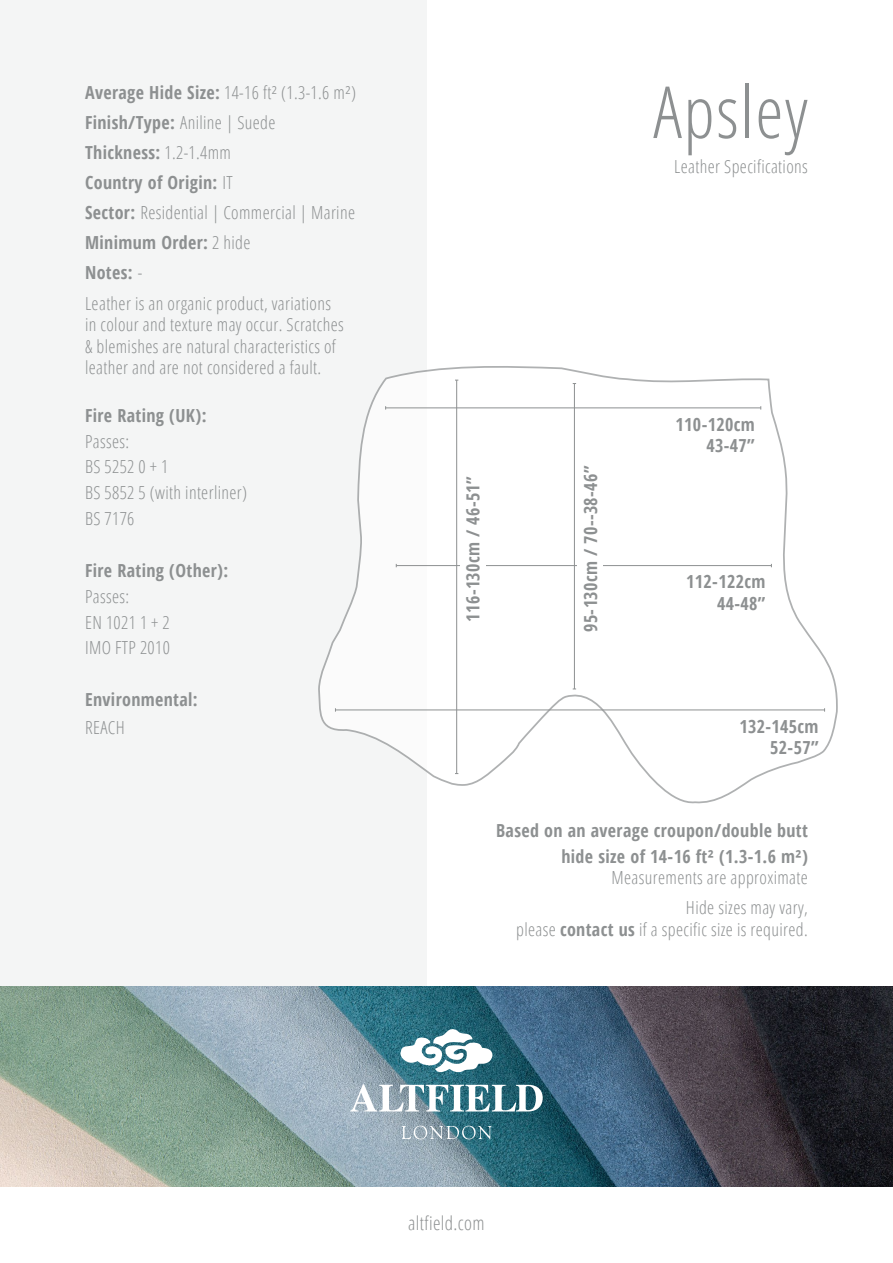
<style>
.page{position:relative;width:893px;height:1263px;background:#fff}
.page>*{position:absolute;margin:0;border:0;box-sizing:border-box;transform-origin:0 0}
.t1{font:300 condensed 72px "Open Sans";letter-spacing:.02em;color:#8d9091}
.t2{font:300 condensed 19.05px "Open Sans";letter-spacing:.02em;color:#8d9091}
.t3{font:300 condensed 18px/30.2px "Open Sans";letter-spacing:.02em;color:#8d9091}
.t4{font:700 condensed 18px/21.6px "Open Sans";letter-spacing:.02em;color:#8d9091;text-align:right}
.s1{font-weight:700}
</style>
<div class="page">
<div style="left:0;top:0;width:427px;height:986px;background:#f4f5f5"></div>
<img style="left:0;top:986px;width:893px;height:200px">
<svg style="left:400px;top:1029px;width:92px;height:47px"></svg>
<svg style="left:350px;top:1084px;width:193px;height:27px"></svg>
<svg style="left:402px;top:1126px;width:89px;height:13px"></svg>
<svg style="left:318px;top:366px;width:520px;height:438px"></svg>
<hr style="left:574px;top:383px;width:1px;height:306px;background:#8d9091">
<hr style="left:386px;top:407px;width:375px;height:1px;background:#8d9091">
<hr style="left:335px;top:709px;width:490px;height:1px;background:#8d9091">
<hr style="left:396px;top:565px;width:375px;height:1px;background:#8d9091">
<hr style="left:456px;top:380px;width:1px;height:393px;background:#8d9091">
<div style="left:460px;top:459px;width:25px;height:180px;background:#fff"></div>
<div style="left:578px;top:459px;width:25px;height:180px;background:#fff"></div>
<h1 class="t1" style="left:653px;top:63px;width:156px">Apsley</h1>
<p class="t3" style="left:674px;top:150px;width:135px">Leather Specifications</p>
<p class="t3" style="left:85px;top:77px;width:273px"><span class="s1">Average Hide Size:</span> 14-16 ft² (1.3-1.6 m²)<br><span class="s1">Finish/Type:</span> Aniline | Suede<br><span class="s1">Thickness:</span> 1.2-1.4mm<br><span class="s1">Country of Origin:</span> IT<br><span class="s1">Sector:</span> Residential | Commercial | Marine<br><span class="s1">Minimum Order:</span> 2 hide<br><span class="s1">Notes:</span> -<br>Leather is an organic product, variations</p>
<p class="t3" style="left:85px;top:313px;width:260px;line-height:21.6px">in colour and texture may occur. Scratches &amp; blemishes are natural characteristics of leather and are not considered a fault.</p>
<p class="t4" style="left:85px;top:404px;width:123px">Fire Rating (UK):</p>
<p class="t3" style="left:85px;top:428px;width:164px;line-height:25.8px">Passes:<br>BS 5252 0 + 1<br>BS 5852 5 (with interliner)<br>BS 7176</p>
<p class="t4" style="left:85px;top:559px;width:145px">Fire Rating (Other):</p>
<p class="t3" style="left:85px;top:583px;width:86px;line-height:25.8px">Passes:<br>EN 1021 1 + 2<br>IMO FTP 2010</p>
<p class="t4" style="left:85px;top:688px;width:114px">Environmental:</p>
<p class="t3" style="left:85px;top:712px;width:41px">REACH</p>
<p class="t4" style="left:739px;top:715px;width:81px">132-145cm<br>52-57”</p>
<p class="t4" style="left:676px;top:413px;width:81px">110-120cm<br>43-47”</p>
<p class="t4" style="left:462px;top:621px;width:147px;rotate:-90deg">116-130cm / 46-51”</p>
<p class="t4" style="left:579px;top:632px;width:167px;rotate:-90deg">95-130cm / 70--38-46”</p>
<p class="t4" style="left:686px;top:570px;width:81px">112-122cm<br>44-48”</p>
<p class="t4" style="left:496px;top:817px;width:313px;line-height:25.5px">Based on an average croupon/double butt hide size of 14-16 ft² (1.3-1.6 m²)</p>
<p class="t3" style="left:612px;top:862px;width:198px;text-align:right">Measurements are approximate<br>Hide sizes may vary,</p>
<p class="t3" style="left:516px;top:913px;width:293px">please <span class="s1">contact us</span> if a specific size is required.</p>
<p class="t2" style="left:408px;top:1210px;width:78px">altfield.com</p>
</div>
